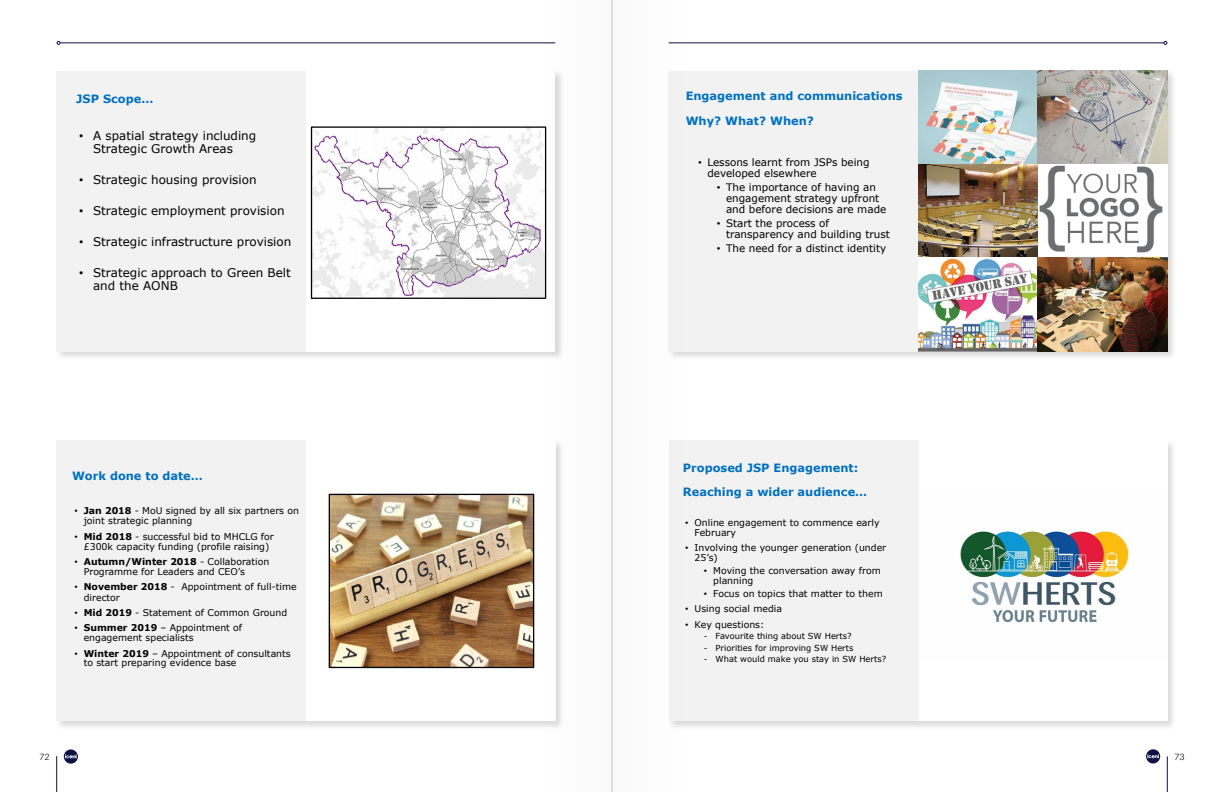
<style>
.page{position:relative;width:1224px;height:792px;background:#fff}
.page>*{position:absolute;margin:0;border:0;box-sizing:border-box;transform-origin:0 0}
.t1{font:11.9px/13px "Verdana";color:#000}
.t2{font:700 11.4px/24.4px "Verdana";color:#0070c0}
.t3{font:10.4px/11.5px "Verdana";color:#000}
.t4{font:9.3px/9.8px "Verdana";color:#000}
.t5{font:300 9px "Aileron";color:#000}
.t6{font:8.3px "Verdana";color:#000}
.s1{font-family:"Arial"}
.s2{font-weight:700}
</style>
<div class="page">
<hr style="left:60px;top:43px;width:495px;height:1px;background:#0d1045">
<hr style="left:669px;top:43px;width:495px;height:1px;background:#0d1045">
<div style="left:55px;top:69px;width:510px;height:292px;background:#000;opacity:.15"></div>
<div style="left:57px;top:71px;width:498px;height:280px;background:#fff"></div>
<div style="left:57px;top:71px;width:249px;height:280px;background:#f2f2f2"></div>
<img style="left:313px;top:128px;width:228px;height:169px">
<div style="left:311px;top:126px;width:235px;height:173px;border:1px solid #000"></div>
<div style="left:55px;top:439px;width:510px;height:292px;background:#000;opacity:.15"></div>
<div style="left:57px;top:441px;width:498px;height:280px;background:#fff"></div>
<div style="left:57px;top:441px;width:249px;height:280px;background:#f2f2f2"></div>
<img style="left:331px;top:496px;width:201px;height:170px">
<div style="left:329px;top:494px;width:205px;height:174px;border:1px solid #000"></div>
<div style="left:667px;top:69px;width:510px;height:292px;background:#000;opacity:.15"></div>
<div style="left:669px;top:71px;width:249px;height:280px;background:#f2f2f2"></div>
<img style="left:918px;top:71px;width:120px;height:93px">
<img style="left:1038px;top:71px;width:129px;height:280px">
<img style="left:918px;top:164px;width:120px;height:187px">
<div style="left:667px;top:439px;width:510px;height:292px;background:#000;opacity:.15"></div>
<div style="left:669px;top:441px;width:498px;height:280px;background:#fff"></div>
<div style="left:669px;top:441px;width:249px;height:280px;background:#f2f2f2"></div>
<img style="left:960px;top:531px;width:169px;height:92px">
<hr style="left:57px;top:756px;width:1px;height:36px;background:#0d1045">
<svg style="left:64px;top:749px;width:14px;height:15px"></svg>
<hr style="left:1167px;top:756px;width:1px;height:36px;background:#0d1045">
<svg style="left:1146px;top:749px;width:14px;height:14px"></svg>
<div style="left:612px;top:0;width:74px;height:792px;background:#fbfbfb"></div>
<svg style="left:541px;top:0;width:71px;height:792px"></svg>
<hr style="left:612px;top:0;width:1px;height:792px;background:#dadada">
<p class="t2" style="left:76px;top:86px;width:79px">JSP Scope…</p>
<p class="t1" style="left:93px;top:129px;width:165px;text-indent:-14px"><span class="s1">•</span> A spatial strategy including<br>Strategic Growth Areas</p>
<p class="t1" style="left:79px;top:173px;width:179px"><span class="s1">•</span> Strategic housing provision</p>
<p class="t1" style="left:79px;top:204px;width:207px"><span class="s1">•</span> Strategic employment provision</p>
<p class="t1" style="left:79px;top:235px;width:214px"><span class="s1">•</span> Strategic infrastructure provision</p>
<p class="t1" style="left:93px;top:267px;width:199px;line-height:12.5px;text-indent:-14px"><span class="s1">•</span> Strategic approach to Green Belt and the AONB</p>
<p class="t2" style="left:72px;top:463px;width:132px">Work done to date…</p>
<p class="t4" style="left:84px;top:506px;width:217px;text-indent:-9px"><span class="s1">•</span> <span class="s2">Jan 2018</span> - MoU signed by all six partners on joint strategic planning</p>
<p class="t4" style="left:74px;top:531px;width:201px;text-align:center"><span class="s1">•</span> <span class="s2">Mid 2018</span> - successful bid to MHCLG for £300k capacity funding (profile raising)</p>
<p class="t4" style="left:84px;top:556px;width:187px;line-height:10.5px;text-indent:-9px"><span class="s1">•</span> <span class="s2">Autumn/Winter 2018</span> - Collaboration<br>Programme for Leaders and CEO’s</p>
<p class="t4" style="left:84px;top:582px;width:215px;line-height:10.3px;text-indent:-9px"><span class="s1">•</span> <span class="s2">November 2018</span> - Appointment of full-time director</p>
<p class="t4" style="left:74px;top:607px;width:214px"><span class="s1">•</span> <span class="s2">Mid 2019</span> - Statement of Common Ground</p>
<p class="t4" style="left:84px;top:623px;width:160px;text-indent:-9px"><span class="s1">•</span> <span class="s2">Summer 2019</span> – Appointment of engagement specialists</p>
<p class="t4" style="left:84px;top:648px;width:209px;text-indent:-9px"><span class="s1">•</span> <span class="s2">Winter 2019</span> – Appointment of consultants to start preparing evidence base</p>
<p class="t2" style="left:686px;top:84px;width:218px">Engagement and communications<br>Why? What? When?</p>
<p class="t3" style="left:707px;top:156px;width:164px;text-indent:-9px"><span class="s1">•</span> Lessons learnt from JSPs being developed elsewhere</p>
<p class="t3" style="left:726px;top:181px;width:162px;line-height:11.2px;text-indent:-9px"><span class="s1">•</span> The importance of having an engagement strategy upfront and before decisions are made</p>
<p class="t3" style="left:726px;top:217px;width:165px;text-indent:-9px"><span class="s1">•</span> Start the process of transparency and building trust</p>
<p class="t3" style="left:717px;top:243px;width:171px"><span class="s1">•</span> The need for a distinct identity</p>
<p class="t2" style="left:683px;top:455px;width:186px;line-height:24.9px">Proposed JSP Engagement:<br>Reaching a wider audience…</p>
<p class="t4" style="left:695px;top:517px;width:187px;line-height:10.3px;text-indent:-9px"><span class="s1">•</span> Online engagement to commence early<br>February</p>
<p class="t4" style="left:695px;top:543px;width:193px;text-indent:-9px"><span class="s1">•</span> Involving the younger generation (under<br>25’s)</p>
<p class="t4" style="left:713px;top:566px;width:169px;text-indent:-9px"><span class="s1">•</span> Moving the conversation away from planning</p>
<p class="t4" style="left:704px;top:589px;width:180px"><span class="s1">•</span> Focus on topics that matter to them</p>
<p class="t4" style="left:685px;top:604px;width:98px"><span class="s1">•</span> Using social media</p>
<p class="t4" style="left:685px;top:619px;width:81px"><span class="s1">•</span> Key questions:</p>
<p class="t6" style="left:704px;top:630px;width:149px">- Favourite thing about SW Herts?</p>
<p class="t6" style="left:704px;top:642px;width:151px">- Priorities for improving SW Herts</p>
<p class="t6" style="left:704px;top:654px;width:184px">- What would make you stay in SW Herts?</p>
<p class="t5" style="left:40px;top:752px;width:12px">72</p>
<p class="t5" style="left:1174px;top:752px;width:12px">73</p>
</div>
